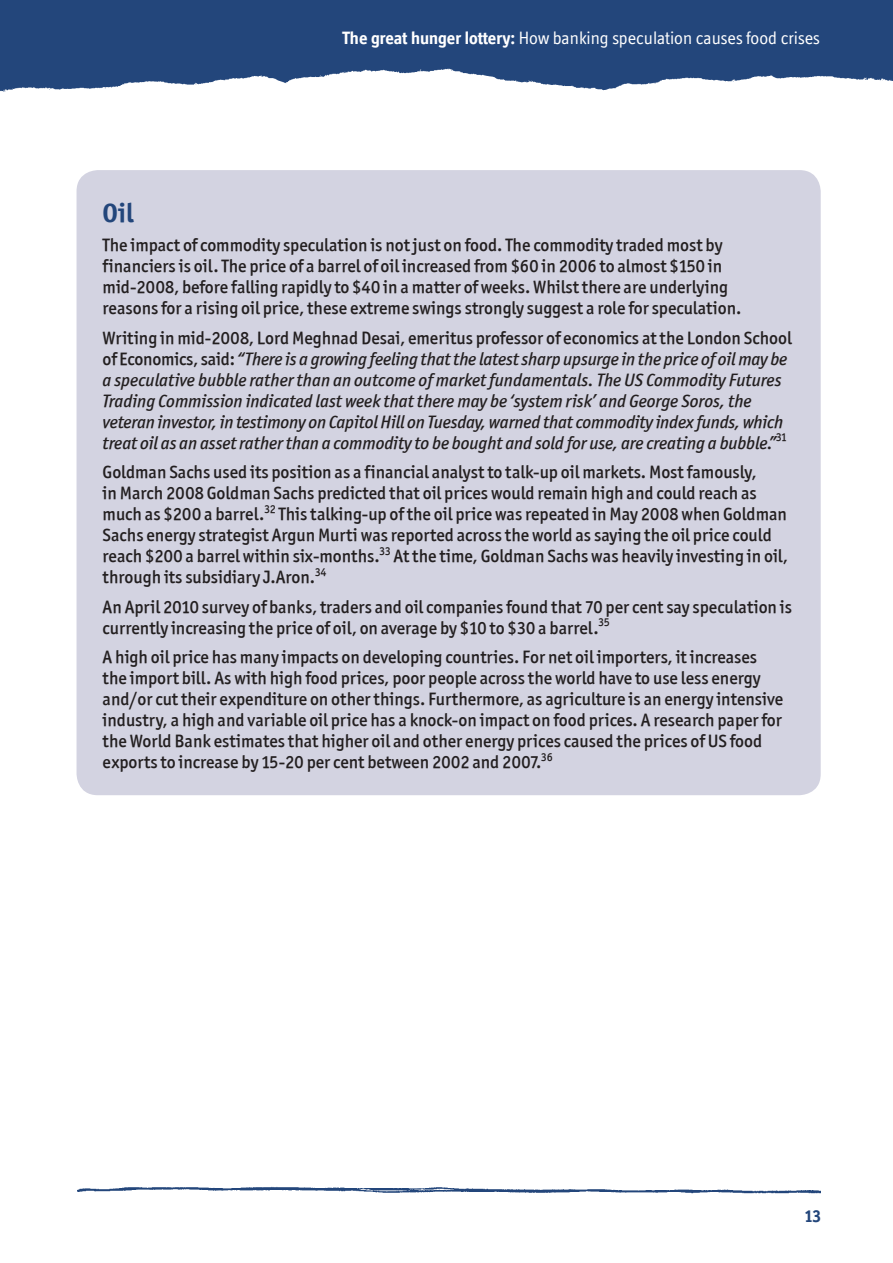
<style>
.page{position:relative;width:893px;height:1263px;background:#fff}
.page>*{position:absolute;margin:0;border:0;box-sizing:border-box;transform-origin:0 0}
.t1{font:27px "Officina Sans ITCTT Bold";color:#23467b}
.t2{font:18px/21px "Officina San Md ITCTT Medium";color:#231f20}
.t3{font:italic 18px/21px "Officina San Md ITCTT Medium";letter-spacing:-.005em;color:#231f20}
.t4{font:18px "Officina Display ITC";color:#fff}
.t5{font:700 18px "Officina Display ITC";color:#23467b}
.s1{font-weight:700}
.s2{font-style:normal}
</style>
<div class="page">
<div style="left:77px;top:170px;width:744px;height:625px;background:#d3d3e1;border-radius:21px"></div>
<img style="left:0;top:0;width:893px;height:92px">
<img style="left:77px;top:1186px;width:744px;height:8px">
<p class="t4" style="left:342px;top:28px;width:479px"><span class="s1">The great hunger lottery:</span> How banking speculation causes food crises</p>
<h1 class="t1" style="left:103px;top:196px;width:32px">Oil</h1>
<p class="t2" style="left:103px;top:234px;width:640px">The impact of commodity speculation is not just on food. The commodity traded most by financiers is oil. The price of a barrel of oil increased from $60 in 2006 to almost $150 in mid-2008, before falling rapidly to $40 in a matter of weeks. Whilst there are underlying reasons for a rising oil price, these extreme swings strongly suggest a role for speculation.</p>
<p class="t3" style="left:103px;top:327px;width:691px"><span class="s2">Writing in mid-2008, Lord Meghnad Desai, emeritus professor of economics at the London School of Economics, said:</span> “There is a growing feeling that the latest sharp upsurge in the price of oil may be a speculative bubble rather than an outcome of market fundamentals. The US Commodity Futures Trading Commission indicated last week that there may be ‘system risk’ and George Soros, the veteran investor, in testimony on Capitol Hill on Tuesday, warned that commodity index funds, which treat oil as an asset rather than a commodity to be bought and sold for use, are creating a bubble.”<sup>31</sup></p>
<p class="t2" style="left:103px;top:461px;width:687px">Goldman Sachs used its position as a financial analyst to talk-up oil markets. Most famously,<br>in March 2008 Goldman Sachs predicted that oil prices would remain high and could reach as much as $200 a barrel.<sup>32</sup> This talking-up of the oil price was repeated in May 2008 when Goldman Sachs energy strategist Argun Murti was reported across the world as saying the oil price could reach $200 a barrel within six-months.<sup>33</sup> At the time, Goldman Sachs was heavily investing in oil, through its subsidiary J.Aron.<sup>34</sup></p>
<p class="t2" style="left:103px;top:596px;width:691px">An April 2010 survey of banks, traders and oil companies found that 70 per cent say speculation is currently increasing the price of oil, on average by $10 to $30 a barrel.<sup>35</sup></p>
<p class="t2" style="left:103px;top:646px;width:682px">A high oil price has many impacts on developing countries. For net oil importers, it increases the import bill. As with high food prices, poor people across the world have to use less energy and/or cut their expenditure on other things. Furthermore, as agriculture is an energy intensive industry, a high and variable oil price has a knock-on impact on food prices. A research paper for the World Bank estimates that higher oil and other energy prices caused the prices of US food exports to increase by 15-20 per cent between 2002 and 2007.<sup>36</sup></p>
<p class="t5" style="left:805px;top:1206px;width:17px">13</p>
</div>
